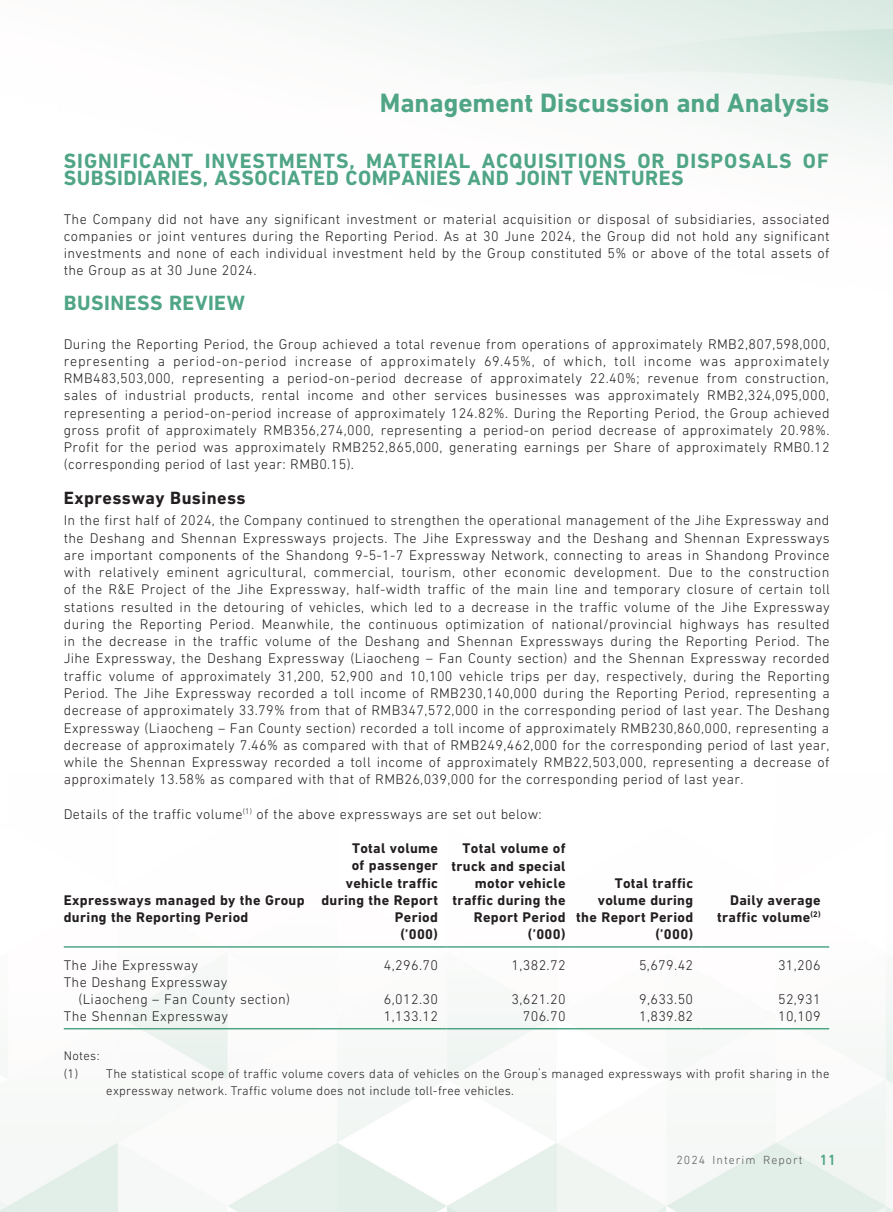
<style>
.page{position:relative;width:893px;height:1212px;background:#fff}
.page>*{position:absolute;margin:0;border:0;box-sizing:border-box;transform-origin:0 0}
.t1{font:700 27px "DIN Next LT Pro";color:#4fa586}
.t2{font:700 21px/17.2px "DIN Next LT Pro";letter-spacing:.045em;color:#4fa586}
.t3{font:700 21px "DIN Next LT Pro";letter-spacing:.025em;color:#4fa586}
.t4{font:700 18px "DIN Next LT Pro";letter-spacing:.025em;color:#231f20}
.t5{font:300 14.25px/17.2px "DIN Next LT Pro";letter-spacing:.025em;color:#231f20;text-align:justify}
.t6{font:700 14.25px/17.2px "DIN Next LT Pro";letter-spacing:.025em;color:#231f20;text-align:right}
.t7{font:300 12.75px "DIN Next LT Pro";letter-spacing:.025em;color:#231f20}
.t8{font:300 12px "DIN Next LT Pro";letter-spacing:.085em;color:#57585a}
.s1{font-weight:500;font-size:15px;color:#4fa586}
</style>
<div class="page">
<hr style="left:64px;top:946px;width:255px;height:2px;background:#4fa586">
<hr style="left:319px;top:946px;width:127px;height:2px;background:#4fa586">
<hr style="left:446px;top:946px;width:128px;height:2px;background:#4fa586">
<hr style="left:574px;top:946px;width:128px;height:2px;background:#4fa586">
<hr style="left:702px;top:946px;width:127px;height:2px;background:#4fa586">
<hr style="left:64px;top:1028px;width:255px;height:1px;background:#4fa586">
<hr style="left:319px;top:1028px;width:127px;height:1px;background:#4fa586">
<hr style="left:446px;top:1028px;width:128px;height:1px;background:#4fa586">
<hr style="left:574px;top:1028px;width:128px;height:1px;background:#4fa586">
<hr style="left:702px;top:1028px;width:127px;height:1px;background:#4fa586">
<h1 class="t1" style="left:380px;top:87px;width:451px">Management Discussion and Analysis</h1>
<h2 class="t2" style="left:64px;top:152px;width:766px">SIGNIFICANT INVESTMENTS, MATERIAL ACQUISITIONS OR DISPOSALS OF<br>SUBSIDIARIES, ASSOCIATED COMPANIES AND JOINT VENTURES</h2>
<p class="t5" style="left:64px;top:210px;width:767px">The Company did not have any significant investment or material acquisition or disposal of subsidiaries, associated companies or joint ventures during the Reporting Period. As at 30 June 2024, the Group did not hold any significant investments and none of each individual investment held by the Group constituted 5% or above of the total assets of the Group as at 30 June 2024.</p>
<h2 class="t3" style="left:64px;top:290px;width:183px">BUSINESS REVIEW</h2>
<p class="t5" style="left:64px;top:335px;width:767px">During the Reporting Period, the Group achieved a total revenue from operations of approximately RMB2,807,598,000, representing a period-on-period increase of approximately 69.45%, of which, toll income was approximately RMB483,503,000, representing a period-on-period decrease of approximately 22.40%; revenue from construction, sales of industrial products, rental income and other services businesses was approximately RMB2,324,095,000, representing a period-on-period increase of approximately 124.82%. During the Reporting Period, the Group achieved gross profit of approximately RMB356,274,000, representing a period-on period decrease of approximately 20.98%.<br>Profit for the period was approximately RMB252,865,000, generating earnings per Share of approximately RMB0.12 (corresponding period of last year: RMB0.15).</p>
<p class="t4" style="left:64px;top:487px;width:183px">Expressway Business</p>
<p class="t5" style="left:64px;top:512px;width:767px">In the first half of 2024, the Company continued to strengthen the operational management of the Jihe Expressway and the Deshang and Shennan Expressways projects. The Jihe Expressway and the Deshang and Shennan Expressways are important components of the Shandong 9-5-1-7 Expressway Network, connecting to areas in Shandong Province with relatively eminent agricultural, commercial, tourism, other economic development. Due to the construction of the R&amp;E Project of the Jihe Expressway, half-width traffic of the main line and temporary closure of certain toll stations resulted in the detouring of vehicles, which led to a decrease in the traffic volume of the Jihe Expressway during the Reporting Period. Meanwhile, the continuous optimization of national/provincial highways has resulted in the decrease in the traffic volume of the Deshang and Shennan Expressways during the Reporting Period. The Jihe Expressway, the Deshang Expressway (Liaocheng – Fan County section) and the Shennan Expressway recorded traffic volume of approximately 31,200, 52,900 and 10,100 vehicle trips per day, respectively, during the Reporting Period. The Jihe Expressway recorded a toll income of RMB230,140,000 during the Reporting Period, representing a decrease of approximately 33.79% from that of RMB347,572,000 in the corresponding period of last year. The Deshang Expressway (Liaocheng – Fan County section) recorded a toll income of approximately RMB230,860,000, representing a decrease of approximately 7.46% as compared with that of RMB249,462,000 for the corresponding period of last year, while the Shennan Expressway recorded a toll income of approximately RMB22,503,000, representing a decrease of approximately 13.58% as compared with that of RMB26,039,000 for the corresponding period of last year.</p>
<p class="t5" style="left:64px;top:805px;width:480px">Details of the traffic volume<sup>(1)</sup> of the above expressways are set out below:</p>
<p class="t6" style="left:64px;top:891px;width:242px;text-align:left">Expressways managed by the Group during the Reporting Period</p>
<p class="t6" style="left:321px;top:840px;width:118px">Total volume<br>of passenger vehicle traffic during the Report<br>Period</p>
<p class="t6" style="left:451px;top:840px;width:116px">Total volume of truck and special motor vehicle traffic during the<br>Report Period</p>
<p class="t6" style="left:576px;top:874px;width:118px">Total traffic volume during the Report Period</p>
<p class="t6" style="left:400px;top:926px;width:39px">(’000)</p>
<p class="t6" style="left:528px;top:926px;width:39px">(’000)</p>
<p class="t6" style="left:655px;top:926px;width:39px">(’000)</p>
<p class="t6" style="left:717px;top:891px;width:105px">Daily average traffic volume<sup>(2)</sup></p>
<p class="t5" style="left:64px;top:956px;width:136px">The Jihe Expressway</p>
<p class="t5" style="left:384px;top:956px;width:56px">4,296.70</p>
<p class="t5" style="left:511px;top:956px;width:56px">1,382.72</p>
<p class="t5" style="left:639px;top:956px;width:56px">5,679.42</p>
<p class="t5" style="left:778px;top:956px;width:44px">31,206</p>
<p class="t5" style="left:78px;top:973px;width:213px;text-indent:-15px">The Deshang Expressway (Liaocheng – Fan County section)</p>
<p class="t5" style="left:384px;top:990px;width:56px">6,012.30</p>
<p class="t5" style="left:511px;top:990px;width:56px">3,621.20</p>
<p class="t5" style="left:639px;top:990px;width:56px">9,633.50</p>
<p class="t5" style="left:778px;top:990px;width:44px">52,931</p>
<p class="t5" style="left:64px;top:1008px;width:166px">The Shennan Expressway</p>
<p class="t5" style="left:384px;top:1008px;width:56px">1,133.12</p>
<p class="t5" style="left:523px;top:1008px;width:44px">706.70</p>
<p class="t5" style="left:639px;top:1008px;width:56px">1,839.82</p>
<p class="t5" style="left:778px;top:1008px;width:44px">10,109</p>
<p class="t7" style="left:64px;top:1049px;width:37px">Notes:</p>
<p class="t7" style="left:64px;top:1066px;width:767px">(1) The statistical scope of traffic volume covers data of vehicles on the Group’s managed expressways with profit sharing in the</p>
<p class="t7" style="left:106px;top:1083px;width:409px">expressway network. Traffic volume does not include toll-free vehicles.</p>
<p class="t8" style="left:676px;top:1152px;width:161px">2024 Interim Report <span class="s1">11</span></p>
</div>
